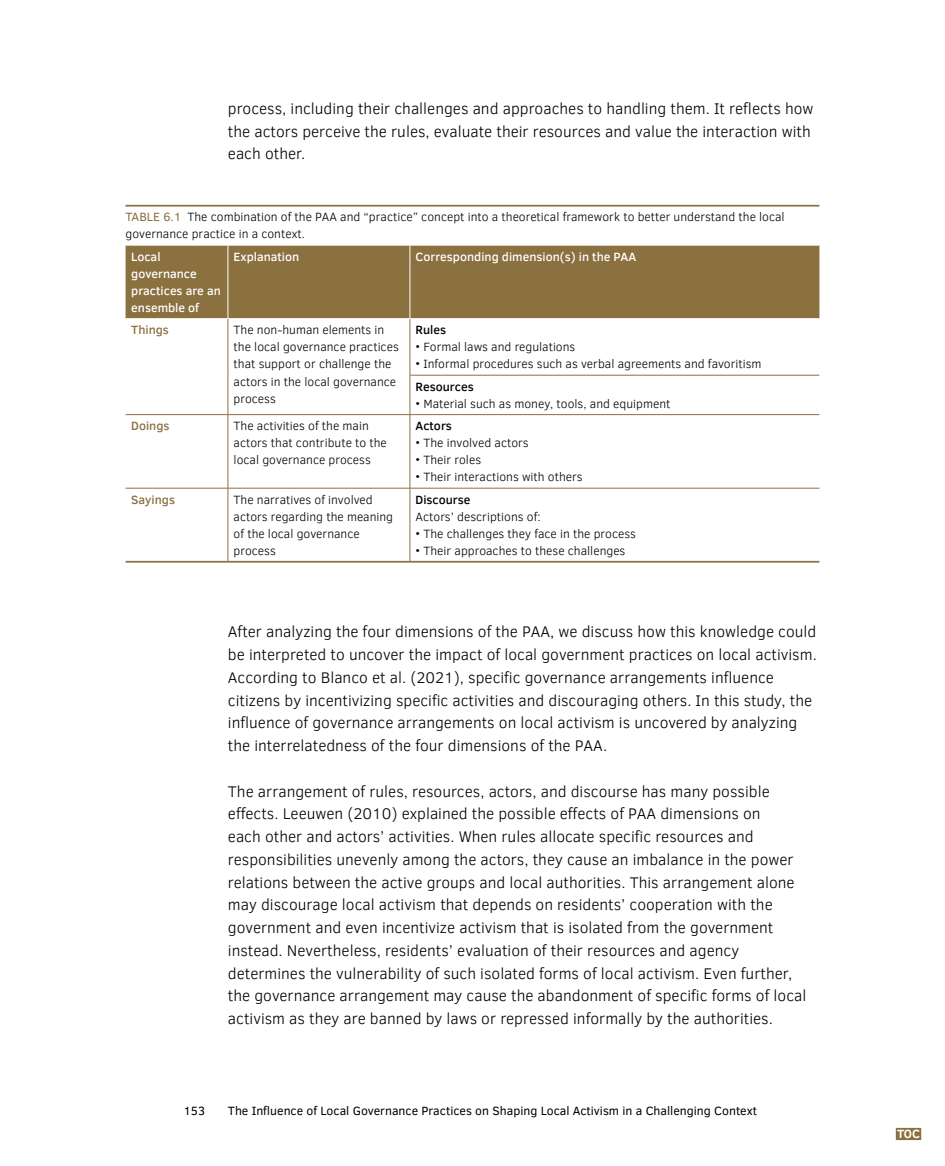
<style>
.page{position:relative;width:945px;height:1166px;background:#fff}
.page>*{position:absolute;margin:0;border:0;box-sizing:border-box;transform-origin:0 0}
.BODY_Normal{font:300 15.75px/22.8px "Clear Sans";color:#000}
.TABLE_Body_-_Left{font:300 12.25px/17.2px "Clear Sans";color:#000}
.TABLE_Caption{font:300 12.25px/17.2px "Clear Sans";color:#000}
.t1{font:12.25px "Clear Sans";color:#000}
.TABLE_Title_-_Left{font:500 12.25px/17.2px "Clear Sans";color:#fff}
.TABLE_Body_-_Left-2{font:500 12.25px "Clear Sans";color:#000}
.TABLE_Body_-_Left-3{font:500 12.25px "Clear Sans";color:#8b7040}
.t2{font:700 12.25px "Clear Sans";color:#fff}
.s1{font-weight:400;color:#8b7040}
</style>
<div class="page">
<div style="left:126px;top:246px;width:693px;height:72px;background:#8b7040"></div>
<hr style="left:126px;top:205px;width:102px;height:1px;background:#8b7040">
<hr style="left:228px;top:205px;width:182px;height:1px;background:#8b7040">
<hr style="left:410px;top:205px;width:409px;height:1px;background:#8b7040">
<hr style="left:228px;top:245px;width:1px;height:73px;background:#fff">
<hr style="left:228px;top:319px;width:1px;height:56px;background:#8b7040">
<hr style="left:410px;top:319px;width:1px;height:56px;background:#8b7040">
<hr style="left:228px;top:375px;width:1px;height:39px;background:#8b7040">
<hr style="left:410px;top:375px;width:409px;height:1px;background:#8b7040">
<hr style="left:410px;top:375px;width:1px;height:39px;background:#8b7040">
<hr style="left:126px;top:414px;width:102px;height:1px;background:#8b7040">
<hr style="left:228px;top:414px;width:182px;height:1px;background:#8b7040">
<hr style="left:228px;top:415px;width:1px;height:73px;background:#8b7040">
<hr style="left:410px;top:414px;width:409px;height:1px;background:#8b7040">
<hr style="left:410px;top:415px;width:1px;height:73px;background:#8b7040">
<hr style="left:126px;top:488px;width:102px;height:1px;background:#8b7040">
<hr style="left:228px;top:488px;width:182px;height:1px;background:#8b7040">
<hr style="left:228px;top:488px;width:1px;height:73px;background:#8b7040">
<hr style="left:410px;top:488px;width:409px;height:1px;background:#8b7040">
<hr style="left:410px;top:488px;width:1px;height:73px;background:#8b7040">
<hr style="left:410px;top:245px;width:1px;height:73px;background:#fff">
<hr style="left:126px;top:561px;width:102px;height:1px;background:#8b7040">
<hr style="left:228px;top:561px;width:182px;height:1px;background:#8b7040">
<hr style="left:410px;top:561px;width:409px;height:1px;background:#8b7040">
<div style="left:895px;top:1127px;width:27px;height:13px;background:#8b7040;border:1px solid #fff"></div>
<p class="BODY_Normal" style="left:228px;top:97px;width:587px">process, including their challenges and approaches to handling them. It reflects how the actors perceive the rules, evaluate their resources and value the interaction with each other.</p>
<p class="TABLE_Caption" style="left:126px;top:208px;width:661px"><span class="s1">TABLE 6.1</span> The combination of the PAA and “practice” concept into a theoretical framework to better understand the local governance practice in a context.</p>
<p class="TABLE_Title_-_Left" style="left:131px;top:248px;width:91px">Local governance practices are an ensemble of</p>
<p class="TABLE_Title_-_Left" style="left:234px;top:248px;width:67px">Explanation</p>
<p class="TABLE_Title_-_Left" style="left:416px;top:248px;width:222px">Corresponding dimension(s) in the PAA</p>
<p class="TABLE_Body_-_Left-3" style="left:131px;top:321px;width:39px">Things</p>
<p class="TABLE_Body_-_Left" style="left:234px;top:321px;width:167px">The non-human elements in the local governance practices that support or challenge the actors in the local governance process</p>
<p class="TABLE_Body_-_Left-2" style="left:416px;top:321px;width:32px">Rules</p>
<p class="TABLE_Body_-_Left" style="left:416px;top:338px;width:161px">• Formal laws and regulations</p>
<p class="TABLE_Body_-_Left" style="left:416px;top:355px;width:347px">• Informal procedures such as verbal agreements and favoritism</p>
<p class="TABLE_Body_-_Left-2" style="left:416px;top:378px;width:60px">Resources</p>
<p class="TABLE_Body_-_Left" style="left:416px;top:395px;width:256px">• Material such as money, tools, and equipment</p>
<p class="TABLE_Body_-_Left-3" style="left:131px;top:417px;width:40px">Doings</p>
<p class="TABLE_Body_-_Left" style="left:234px;top:417px;width:155px">The activities of the main actors that contribute to the local governance process</p>
<p class="TABLE_Body_-_Left-2" style="left:416px;top:417px;width:38px">Actors</p>
<p class="TABLE_Body_-_Left" style="left:416px;top:434px;width:115px">• The involved actors</p>
<p class="TABLE_Body_-_Left" style="left:416px;top:451px;width:67px">• Their roles</p>
<p class="TABLE_Body_-_Left" style="left:416px;top:468px;width:168px">• Their interactions with others</p>
<p class="TABLE_Body_-_Left-3" style="left:131px;top:491px;width:45px">Sayings</p>
<p class="TABLE_Body_-_Left" style="left:234px;top:491px;width:161px">The narratives of involved actors regarding the meaning of the local governance process</p>
<p class="TABLE_Body_-_Left-2" style="left:416px;top:491px;width:56px">Discourse</p>
<p class="TABLE_Body_-_Left" style="left:416px;top:508px;width:126px">Actors’ descriptions of:</p>
<p class="TABLE_Body_-_Left" style="left:416px;top:525px;width:222px">• The challenges they face in the process</p>
<p class="TABLE_Body_-_Left" style="left:416px;top:542px;width:211px">• Their approaches to these challenges</p>
<p class="BODY_Normal" style="left:228px;top:620px;width:590px">After analyzing the four dimensions of the PAA, we discuss how this knowledge could be interpreted to uncover the impact of local government practices on local activism.<br>According to Blanco et al. (2021), specific governance arrangements influence citizens by incentivizing specific activities and discouraging others. In this study, the influence of governance arrangements on local activism is uncovered by analyzing the interrelatedness of the four dimensions of the PAA.</p>
<p class="BODY_Normal" style="left:228px;top:779px;width:580px">The arrangement of rules, resources, actors, and discourse has many possible effects. Leeuwen (2010) explained the possible effects of PAA dimensions on<br>each other and actors’ activities. When rules allocate specific resources and responsibilities unevenly among the actors, they cause an imbalance in the power relations between the active groups and local authorities. This arrangement alone may discourage local activism that depends on residents’ cooperation with the government and even incentivize activism that is isolated from the government instead. Nevertheless, residents’ evaluation of their resources and agency determines the vulnerability of such isolated forms of local activism. Even further, the governance arrangement may cause the abandonment of specific forms of local activism as they are banned by laws or repressed informally by the authorities.</p>
<p class="t1" style="left:183px;top:1102px;width:23px">153</p>
<p class="t1" style="left:228px;top:1102px;width:42px">THE INFLUENCEOFLOCAL</p>
<p class="t1" style="left:353px;top:1102px;width:15px">-GOVERNANCEPRACTICESONSHAPINGLOCALACTIVISMINA</p>
<p class="t1" style="left:654px;top:1102px;width:27px">CHALLENGING</p>
<p class="t1" style="left:722px;top:1102px;width:7px">CONTEX</p>
<p class="t2" style="left:897px;top:1124px;width:25px">TOC</p>
</div>
